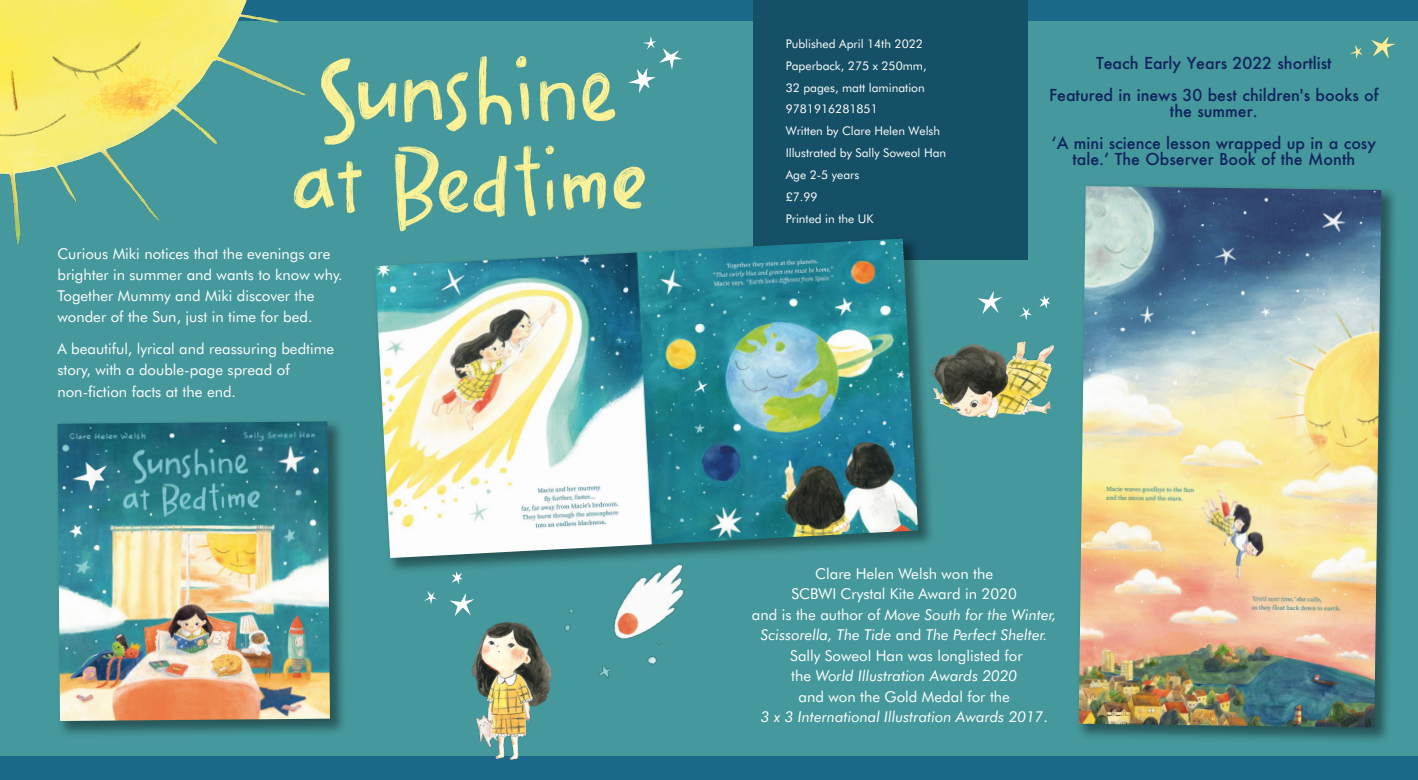
<style>
.page{position:relative;width:1418px;height:780px;background:#fff}
.page>*{position:absolute;margin:0;border:0;box-sizing:border-box;transform-origin:0 0}
.t1{font:500 16px/32px "Futura";color:#11235e;text-align:center}
.t2{font:15px/20.5px "Futura BT";color:#fff}
.t3{font:12px/22px "Futura BT";color:#fff}
.s1{font-style:italic}
</style>
<div class="page">
<div style="left:0;top:1px;width:1417px;height:779px;background:#45989b"></div>
<div style="left:0;top:0;width:1417px;height:21px;background:#1b6a8a"></div>
<div style="left:753px;top:0;width:275px;height:259px;background:#165066"></div>
<div style="left:0;top:756px;width:1417px;height:24px;background:#1b6a8a"></div>
<img style="left:431px;top:604px;width:116px;height:156px">
<img style="left:934px;top:341px;width:121px;height:78px">
<div style="left:54px;top:418px;width:293px;height:319px;background:#000;opacity:.42"></div>
<img style="left:57px;top:421px;width:273px;height:300px">
<svg style="left:1350px;top:45px;width:12px;height:14px"></svg>
<svg style="left:1371px;top:36px;width:24px;height:23px"></svg>
<img style="left:308px;top:55px;width:375px;height:177px">
<svg style="left:628px;top:36px;width:54px;height:57px"></svg>
<div style="left:1075px;top:183px;width:322px;height:561px;background:#000;opacity:.42"></div>
<img style="left:1078px;top:186px;width:303px;height:541px">
<svg style="left:1019px;top:307px;width:13px;height:13px"></svg>
<svg style="left:977px;top:291px;width:25px;height:23px"></svg>
<svg style="left:1039px;top:295px;width:11px;height:13px"></svg>
<svg style="left:424px;top:591px;width:13px;height:13px"></svg>
<svg style="left:449px;top:593px;width:25px;height:23px"></svg>
<svg style="left:451px;top:574px;width:11px;height:10px"></svg>
<div style="left:371px;top:235px;width:563px;height:339px;background:#000;opacity:.42"></div>
<img style="left:375px;top:238px;width:543px;height:320px">
<img style="left:535px;top:556px;width:172px;height:141px">
<img style="left:0;top:0;width:308px;height:245px">
<p class="t2" style="left:57px;top:243px;width:287px;line-height:21px">Curious Miki notices that the evenings are brighter in summer and wants to know why.<br>Together Mummy and Miki discover the wonder of the Sun, just in time for bed.</p>
<p class="t2" style="left:57px;top:338px;width:278px;line-height:21.5px">A beautiful, lyrical and reassuring bedtime story, with a double-page spread of non-fiction facts at the end.</p>
<p class="t3" style="left:785px;top:32px;width:162px">Published April 14th 2022<br>Paperback, 275 x 250mm,<br>32 pages, matt lamination<br>9781916281851<br>Written by Clare Helen Welsh<br>Illustrated by Sally Soweol Han<br>Age 2-5 years<br>£7.99<br>Printed in the UK</p>
<p class="t1" style="left:1049px;top:46px;width:331px">Teach Early Years 2022 shortlist<br>Featured in inews 30 best children's books of</p>
<p class="t1" style="left:1051px;top:94px;width:326px">the summer.<br>ʻA mini science lesson wrapped up in a cosy</p>
<p class="t1" style="left:1072px;top:142px;width:284px">tale.ʼ The Observer Book of the Month</p>
<p class="t2" style="left:752px;top:563px;width:306px;text-align:center">Clare Helen Welsh won the<br>SCBWI Crystal Kite Award in 2020<br>and is the author of <span class="s1">Move South for the Winter, Scissorella, The Tide</span> and <span class="s1">The Perfect Shelter.<br></span>Sally Soweol Han was longlisted for<br>the <span class="s1">World Illustration Awards 2020<br></span>and won the Gold Medal for the<br><span class="s1">3 x 3 International Illustration Awards 2017</span>.</p>
</div>
